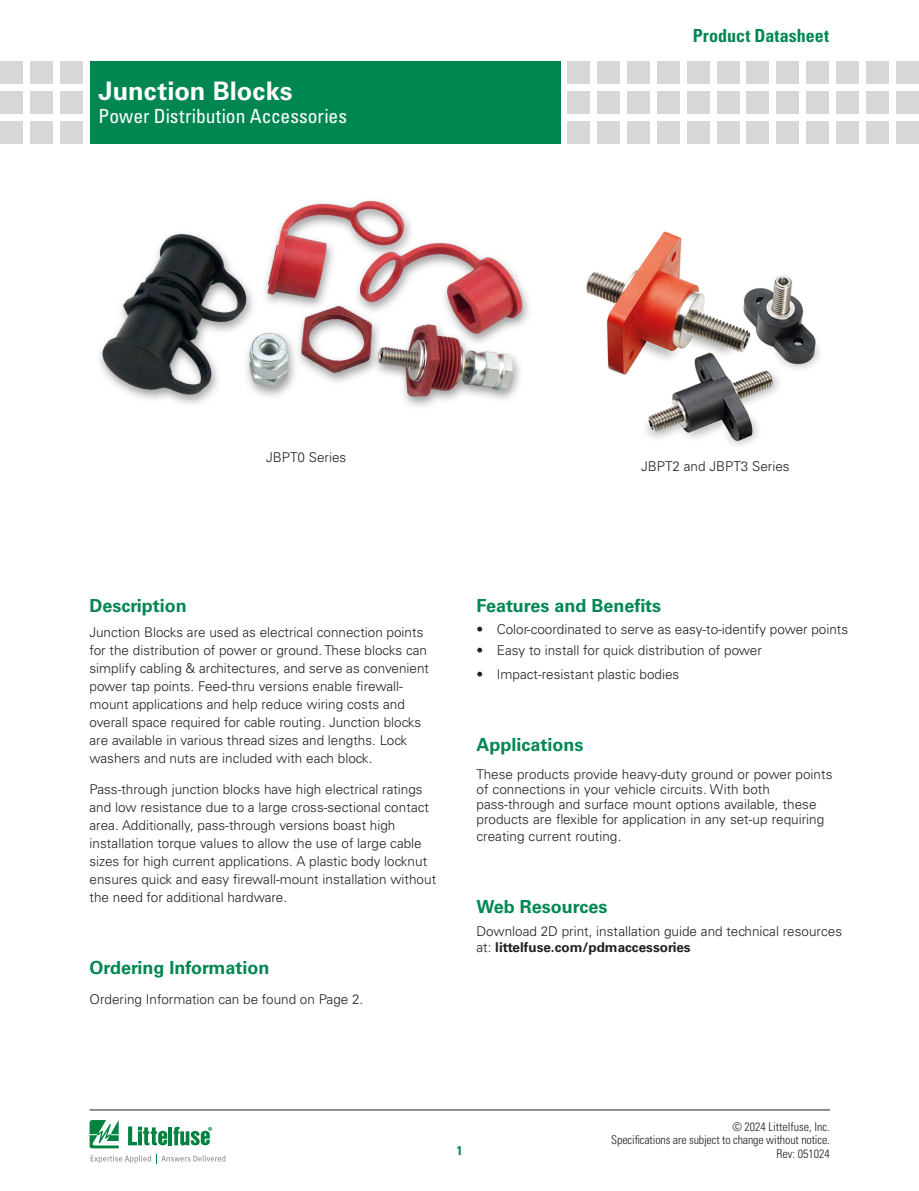
<style>
.page{position:relative;width:919px;height:1191px;background:#fff}
.page>*{position:absolute;margin:0;border:0;box-sizing:border-box;transform-origin:0 0}
.Head_Large{font:700 25.5px "Univers LT Std";color:#fff}
.Head_Large-2{font:condensed 19.5px "Univers LT Std";color:#fff}
.Green_Subheads{font:700 18px "Univers LT Std";color:#008751}
.Body_text{font:700 18px "Univers LT Std";color:#008751}
.t1{font:700 condensed 18px "Univers LT Std";color:#008751}
.Body_text-2{font:300 13.5px/18px "Univers LT Std";color:#231f20}
.Footnotes__7_21_2010{font:300 13.5px/15px "Univers LT Std";color:#231f20}
.t2{font:700 condensed 12.75px "Univers LT Std";color:#008751}
.t3{font:300 condensed 12px/13.5px "Univers LT Std";letter-spacing:-.01em;color:#231f20;text-align:right}
.s1{font-weight:700}
</style>
<div class="page">
<hr style="left:90px;top:1109px;width:739px;height:1px;background:#231f20">
<svg style="left:90px;top:1120px;width:135px;height:43px"></svg>
<div style="left:90px;top:61px;width:470px;height:82px;background:#008751"></div>
<div style="left:60px;top:61px;width:23px;height:23px;background:#d5d7d8"></div>
<div style="left:60px;top:91px;width:23px;height:23px;background:#d5d7d8"></div>
<div style="left:60px;top:121px;width:23px;height:22px;background:#d5d7d8"></div>
<div style="left:30px;top:61px;width:23px;height:23px;background:#d5d7d8"></div>
<div style="left:30px;top:91px;width:23px;height:23px;background:#d5d7d8"></div>
<div style="left:30px;top:121px;width:23px;height:22px;background:#d5d7d8"></div>
<div style="left:0;top:61px;width:23px;height:23px;background:#d5d7d8"></div>
<div style="left:0;top:91px;width:23px;height:23px;background:#d5d7d8"></div>
<div style="left:0;top:121px;width:23px;height:22px;background:#d5d7d8"></div>
<div style="left:567px;top:61px;width:23px;height:23px;background:#d5d7d8"></div>
<div style="left:567px;top:91px;width:23px;height:23px;background:#d5d7d8"></div>
<div style="left:567px;top:121px;width:23px;height:22px;background:#d5d7d8"></div>
<div style="left:597px;top:61px;width:23px;height:23px;background:#d5d7d8"></div>
<div style="left:597px;top:91px;width:23px;height:23px;background:#d5d7d8"></div>
<div style="left:597px;top:121px;width:23px;height:22px;background:#d5d7d8"></div>
<div style="left:627px;top:61px;width:23px;height:23px;background:#d5d7d8"></div>
<div style="left:627px;top:91px;width:23px;height:23px;background:#d5d7d8"></div>
<div style="left:627px;top:121px;width:23px;height:22px;background:#d5d7d8"></div>
<div style="left:657px;top:61px;width:22px;height:23px;background:#d5d7d8"></div>
<div style="left:657px;top:91px;width:22px;height:23px;background:#d5d7d8"></div>
<div style="left:657px;top:121px;width:22px;height:22px;background:#d5d7d8"></div>
<div style="left:686px;top:61px;width:23px;height:23px;background:#d5d7d8"></div>
<div style="left:686px;top:91px;width:23px;height:23px;background:#d5d7d8"></div>
<div style="left:686px;top:121px;width:23px;height:22px;background:#d5d7d8"></div>
<div style="left:716px;top:61px;width:23px;height:23px;background:#d5d7d8"></div>
<div style="left:716px;top:91px;width:23px;height:23px;background:#d5d7d8"></div>
<div style="left:716px;top:121px;width:23px;height:22px;background:#d5d7d8"></div>
<div style="left:746px;top:61px;width:23px;height:23px;background:#d5d7d8"></div>
<div style="left:746px;top:91px;width:23px;height:23px;background:#d5d7d8"></div>
<div style="left:746px;top:121px;width:23px;height:22px;background:#d5d7d8"></div>
<div style="left:806px;top:61px;width:22px;height:23px;background:#d5d7d8"></div>
<div style="left:806px;top:91px;width:22px;height:23px;background:#d5d7d8"></div>
<div style="left:806px;top:121px;width:22px;height:22px;background:#d5d7d8"></div>
<div style="left:776px;top:61px;width:23px;height:23px;background:#d5d7d8"></div>
<div style="left:776px;top:91px;width:23px;height:23px;background:#d5d7d8"></div>
<div style="left:776px;top:121px;width:23px;height:22px;background:#d5d7d8"></div>
<div style="left:835px;top:61px;width:23px;height:23px;background:#d5d7d8"></div>
<div style="left:835px;top:91px;width:23px;height:23px;background:#d5d7d8"></div>
<div style="left:835px;top:121px;width:23px;height:22px;background:#d5d7d8"></div>
<div style="left:865px;top:61px;width:23px;height:23px;background:#d5d7d8"></div>
<div style="left:865px;top:91px;width:23px;height:23px;background:#d5d7d8"></div>
<div style="left:865px;top:121px;width:23px;height:22px;background:#d5d7d8"></div>
<div style="left:895px;top:61px;width:23px;height:23px;background:#d5d7d8"></div>
<div style="left:895px;top:91px;width:23px;height:23px;background:#d5d7d8"></div>
<div style="left:895px;top:121px;width:23px;height:22px;background:#d5d7d8"></div>
<img style="left:99px;top:200px;width:430px;height:206px">
<img style="left:586px;top:231px;width:234px;height:215px">
<p class="Head_Large" style="left:98px;top:76px;width:195px">Junction Blocks</p>
<p class="Head_Large-2" style="left:98px;top:104px;width:250px">Power Distribution Accessories</p>
<h3 class="t1" style="left:692px;top:25px;width:138px">Product Datasheet</h3>
<p class="Body_text-2" style="left:266px;top:448px;width:82px">JBPT0 Series</p>
<p class="Body_text-2" style="left:641px;top:457px;width:150px">JBPT2 and JBPT3 Series</p>
<p class="Green_Subheads" style="left:90px;top:595px;width:99px">Description</p>
<p class="Body_text-2" style="left:90px;top:623px;width:341px">Junction Blocks are used as electrical connection points for the distribution of power or ground. These blocks can simplify cabling &amp; architectures, and serve as convenient power tap points. Feed-thru versions enable firewall&shy;mount applications and help reduce wiring costs and overall space required for cable routing. Junction blocks are available in various thread sizes and lengths. Lock washers and nuts are included with each block.</p>
<p class="Body_text-2" style="left:90px;top:780px;width:348px">Pass-through junction blocks have high electrical ratings and low resistance due to a large cross-sectional contact area. Additionally, pass-through versions boast high installation torque values to allow the use of large cable sizes for high current applications. A plastic body locknut ensures quick and easy firewall-mount installation without the need for additional hardware.</p>
<p class="Green_Subheads" style="left:90px;top:957px;width:181px">Ordering Information</p>
<p class="Body_text-2" style="left:90px;top:990px;width:275px">Ordering Information can be found on Page 2.</p>
<p class="Body_text" style="left:476px;top:595px;width:186px">Features and Benefits</p>
<p class="Body_text-2" style="left:476px;top:620px;width:373px">• Color-coordinated to serve as easy-to-identify power points</p>
<p class="Body_text-2" style="left:476px;top:641px;width:287px">• Easy to install for quick distribution of power</p>
<p class="Body_text-2" style="left:476px;top:665px;width:204px">• Impact-resistant plastic bodies</p>
<p class="Green_Subheads" style="left:476px;top:733px;width:109px">Applications</p>
<p class="Footnotes__7_21_2010" style="left:476px;top:767px;width:357px">These products provide heavy-duty ground or power points of connections in your vehicle circuits. With both pass-through and surface mount options available, these products are flexible for application in any set-up requiring</p>
<p class="Footnotes__7_21_2010" style="left:476px;top:828px;width:146px">creating current routing.</p>
<p class="Green_Subheads" style="left:476px;top:895px;width:132px">Web Resources</p>
<p class="Body_text-2" style="left:476px;top:923px;width:367px;line-height:16.5px">Download 2D print, installation guide and technical resources at: <span class="s1">littelfuse.com/pdmaccessories</span></p>
<p class="t2" style="left:456px;top:1142px;width:7px">1</p>
<p class="t3" style="left:611px;top:1120px;width:220px">© 2024 Littelfuse, Inc.<br>Specifications are subject to change without notice.<br>Rev: 051024</p>
</div>
